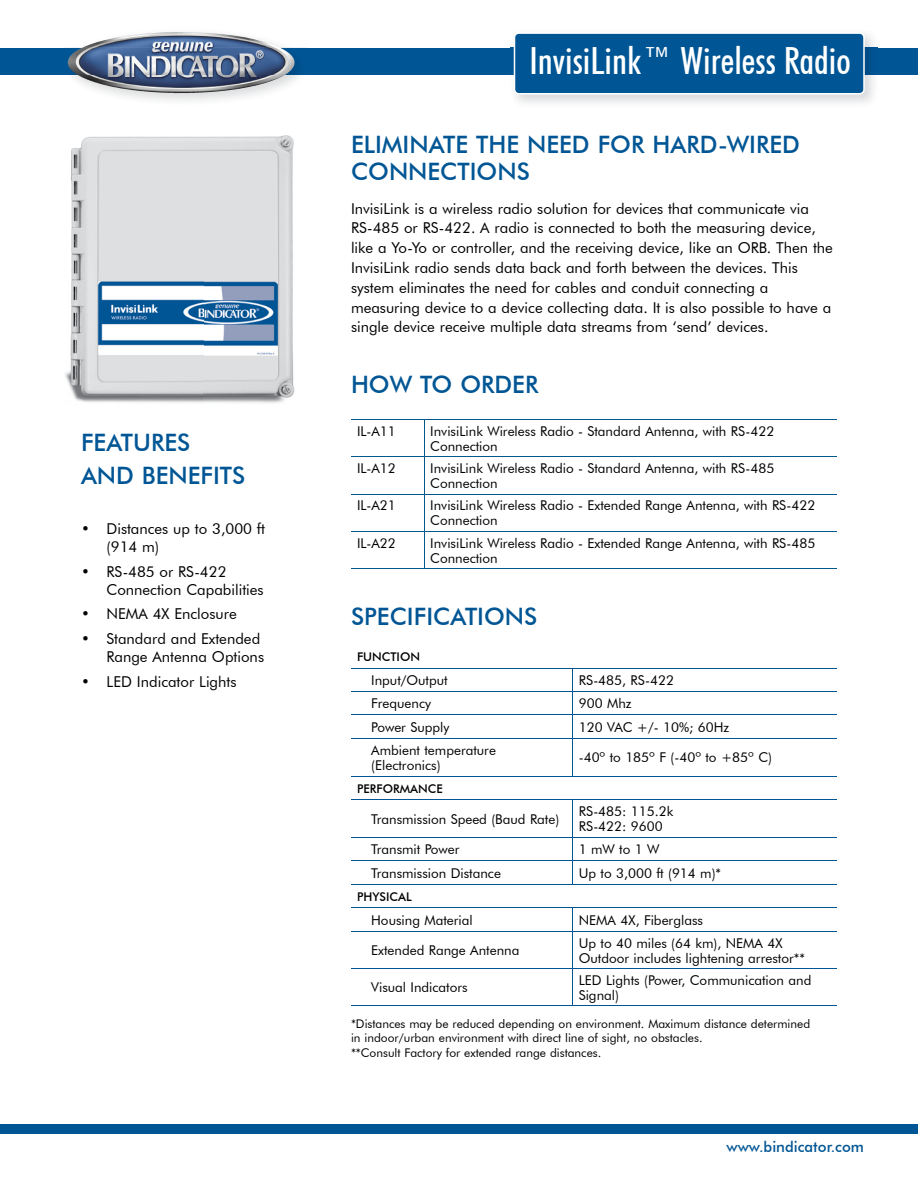
<style>
.page{position:relative;width:918px;height:1188px;background:#fff}
.page>*{position:absolute;margin:0;border:0;box-sizing:border-box;transform-origin:0 0}
.t1{font:500 condensed 37.5px "Futura BT";color:#fff}
.t2{font:500 24px/27px "Futura BT";color:#005695}
.t3{font:15px/19.8px "Futura BT";color:#000}
.t4{font:500 15px "Futura BT";color:#005695}
.t5{font:13.5px/15px "Futura BT";color:#000}
.t6{font:12px/14.4px "Futura BT";color:#000}
.t7{font:500 12px "Futura BT";color:#000}
</style>
<div class="page">
<div style="left:0;top:48px;width:918px;height:27px;background:#005695"></div>
<img style="left:65px;top:47px;width:242px;height:31px">
<img style="left:65px;top:48px;width:242px;height:27px">
<img style="left:78px;top:32px;width:203px;height:45px">
<img style="left:68px;top:48px;width:227px;height:27px">
<div style="left:0;top:1124px;width:918px;height:10px;background:#005695"></div>
<img style="left:510px;top:34px;width:368px;height:69px">
<img style="left:510px;top:48px;width:368px;height:27px">
<div style="left:514px;top:33px;width:351px;height:62px;background:#005695"></div>
<img style="left:65px;top:135px;width:230px;height:268px">
<hr style="left:351px;top:419px;width:73px;height:1px;background:#00588d">
<hr style="left:424px;top:419px;width:413px;height:1px;background:#00588d">
<hr style="left:351px;top:568px;width:73px;height:1px;background:#00588d">
<hr style="left:424px;top:568px;width:413px;height:1px;background:#00588d">
<hr style="left:424px;top:420px;width:1px;height:37px;background:#00588d">
<hr style="left:351px;top:457px;width:73px;height:1px;background:#00588d">
<hr style="left:424px;top:457px;width:413px;height:1px;background:#00588d">
<hr style="left:424px;top:457px;width:1px;height:37px;background:#00588d">
<hr style="left:351px;top:494px;width:73px;height:1px;background:#00588d">
<hr style="left:424px;top:494px;width:413px;height:1px;background:#00588d">
<hr style="left:424px;top:494px;width:1px;height:37px;background:#00588d">
<hr style="left:351px;top:531px;width:73px;height:1px;background:#00588d">
<hr style="left:424px;top:531px;width:413px;height:1px;background:#00588d">
<hr style="left:424px;top:532px;width:1px;height:36px;background:#00588d">
<hr style="left:351px;top:691px;width:222px;height:1px;background:#005695">
<hr style="left:573px;top:691px;width:264px;height:1px;background:#005695">
<hr style="left:351px;top:715px;width:222px;height:1px;background:#005695">
<hr style="left:573px;top:715px;width:264px;height:1px;background:#005695">
<hr style="left:351px;top:738px;width:222px;height:1px;background:#005695">
<hr style="left:573px;top:738px;width:264px;height:1px;background:#005695">
<hr style="left:573px;top:739px;width:1px;height:37px;background:#005695">
<hr style="left:351px;top:776px;width:222px;height:1px;background:#005695">
<hr style="left:573px;top:776px;width:264px;height:1px;background:#005695">
<hr style="left:351px;top:800px;width:222px;height:1px;background:#005695">
<hr style="left:573px;top:800px;width:264px;height:1px;background:#005695">
<hr style="left:573px;top:800px;width:1px;height:37px;background:#005695">
<hr style="left:351px;top:837px;width:222px;height:1px;background:#005695">
<hr style="left:573px;top:837px;width:264px;height:1px;background:#005695">
<hr style="left:351px;top:861px;width:222px;height:1px;background:#005695">
<hr style="left:573px;top:861px;width:264px;height:1px;background:#005695">
<hr style="left:351px;top:884px;width:222px;height:1px;background:#005695">
<hr style="left:573px;top:884px;width:264px;height:1px;background:#005695">
<hr style="left:351px;top:908px;width:222px;height:1px;background:#005695">
<hr style="left:573px;top:908px;width:264px;height:1px;background:#005695">
<hr style="left:351px;top:931px;width:222px;height:1px;background:#005695">
<hr style="left:573px;top:931px;width:264px;height:1px;background:#005695">
<hr style="left:573px;top:931px;width:1px;height:37px;background:#005695">
<hr style="left:351px;top:968px;width:222px;height:1px;background:#005695">
<hr style="left:573px;top:968px;width:264px;height:1px;background:#005695">
<hr style="left:573px;top:969px;width:1px;height:36px;background:#005695">
<hr style="left:351px;top:668px;width:222px;height:1px;background:#005695">
<hr style="left:573px;top:668px;width:264px;height:1px;background:#005695">
<hr style="left:351px;top:1005px;width:222px;height:1px;background:#005695">
<hr style="left:573px;top:1005px;width:264px;height:1px;background:#005695">
<h2 class="t2" style="left:81px;top:425px;width:166px;line-height:33.8px">FEATURES<br>AND BENEFITS</h2>
<p class="t3" style="left:106px;top:519px;width:160px;line-height:18px;text-indent:-26px">• Distances up to 3,000 ft (914 m)</p>
<p class="t3" style="left:106px;top:562px;width:159px;line-height:18px;text-indent:-26px">• RS-485 or RS-422<br>Connection Capabilities</p>
<p class="t3" style="left:81px;top:604px;width:157px">• NEMA 4X Enclosure</p>
<p class="t3" style="left:81px;top:630px;width:185px;line-height:18px;text-align:right">• Standard and Extended<br>Range Antenna Options</p>
<p class="t3" style="left:81px;top:672px;width:157px">• LED Indicator Lights</p>
<h1 class="t1" style="left:530px;top:38px;width:323px">InvisiLink™ Wireless Radio</h1>
<h2 class="t2" style="left:351px;top:131px;width:451px">ELIMINATE THE NEED FOR HARD-WIRED<br>CONNECTIONS</h2>
<p class="t3" style="left:351px;top:198px;width:484px">InvisiLink is a wireless radio solution for devices that communicate via RS-485 or RS-422. A radio is connected to both the measuring device, like a Yo-Yo or controller, and the receiving device, like an ORB. Then the InvisiLink radio sends data back and forth between the devices. This system eliminates the need for cables and conduit connecting a measuring device to a device collecting data. It is also possible to have a single device receive multiple data streams from ‘send’ devices.</p>
<h2 class="t2" style="left:351px;top:371px;width:189px">HOW TO ORDER</h2>
<p class="t5" style="left:357px;top:424px;width:40px">IL-A11</p>
<p class="t5" style="left:430px;top:424px;width:346px">InvisiLink Wireless Radio - Standard Antenna, with RS-422<br>Connection</p>
<p class="t5" style="left:357px;top:461px;width:40px">IL-A12</p>
<p class="t5" style="left:430px;top:461px;width:346px">InvisiLink Wireless Radio - Standard Antenna, with RS-485<br>Connection</p>
<p class="t5" style="left:357px;top:498px;width:40px">IL-A21</p>
<p class="t5" style="left:430px;top:498px;width:387px">InvisiLink Wireless Radio - Extended Range Antenna, with RS-422<br>Connection</p>
<p class="t5" style="left:357px;top:535px;width:40px">IL-A22</p>
<p class="t5" style="left:430px;top:535px;width:387px">InvisiLink Wireless Radio - Extended Range Antenna, with RS-485<br>Connection</p>
<h2 class="t2" style="left:351px;top:603px;width:188px">SPECIFICATIONS</h2>
<p class="t7" style="left:357px;top:649px;width:65px">FUNCTION</p>
<p class="t5" style="left:371px;top:673px;width:78px">Input/Output</p>
<p class="t5" style="left:579px;top:673px;width:97px">RS-485, RS-422</p>
<p class="t5" style="left:371px;top:696px;width:61px">Frequency</p>
<p class="t5" style="left:579px;top:696px;width:54px">900 Mhz</p>
<p class="t5" style="left:371px;top:719px;width:80px">Power Supply</p>
<p class="t5" style="left:579px;top:719px;width:152px">120 VAC +/- 10%; 60Hz</p>
<p class="t5" style="left:371px;top:743px;width:126px">Ambient temperature (Electronics)</p>
<p class="t5" style="left:579px;top:750px;width:195px">-40º to 185º F (-40º to +85º C)</p>
<p class="t7" style="left:357px;top:781px;width:87px">PERFORMANCE</p>
<p class="t5" style="left:371px;top:811px;width:189px">Transmission Speed (Baud Rate)</p>
<p class="t5" style="left:579px;top:804px;width:96px">RS-485: 115.2k<br>RS-422: 9600</p>
<p class="t5" style="left:371px;top:842px;width:90px">Transmit Power</p>
<p class="t5" style="left:579px;top:842px;width:82px">1 mW to 1 W</p>
<p class="t5" style="left:371px;top:865px;width:131px">Transmission Distance</p>
<p class="t5" style="left:579px;top:865px;width:144px">Up to 3,000 ft (914 m)*</p>
<p class="t7" style="left:357px;top:889px;width:56px">PHYSICAL</p>
<p class="t5" style="left:371px;top:912px;width:103px">Housing Material</p>
<p class="t5" style="left:579px;top:912px;width:126px">NEMA 4X, Fiberglass</p>
<p class="t5" style="left:371px;top:943px;width:150px">Extended Range Antenna</p>
<p class="t5" style="left:579px;top:935px;width:228px">Up to 40 miles (64 km), NEMA 4X<br>Outdoor includes lightening arrestor**</p>
<p class="t5" style="left:371px;top:980px;width:98px">Visual Indicators</p>
<p class="t5" style="left:579px;top:972px;width:234px">LED Lights (Power, Communication and<br>Signal)</p>
<p class="t6" style="left:351px;top:1017px;width:461px">*Distances may be reduced depending on environment. Maximum distance determined in indoor/urban environment with direct line of sight, no obstacles.<br>**Consult Factory for extended range distances.</p>
<p class="t4" style="left:726px;top:1137px;width:139px">www.bindicator.com</p>
</div>
